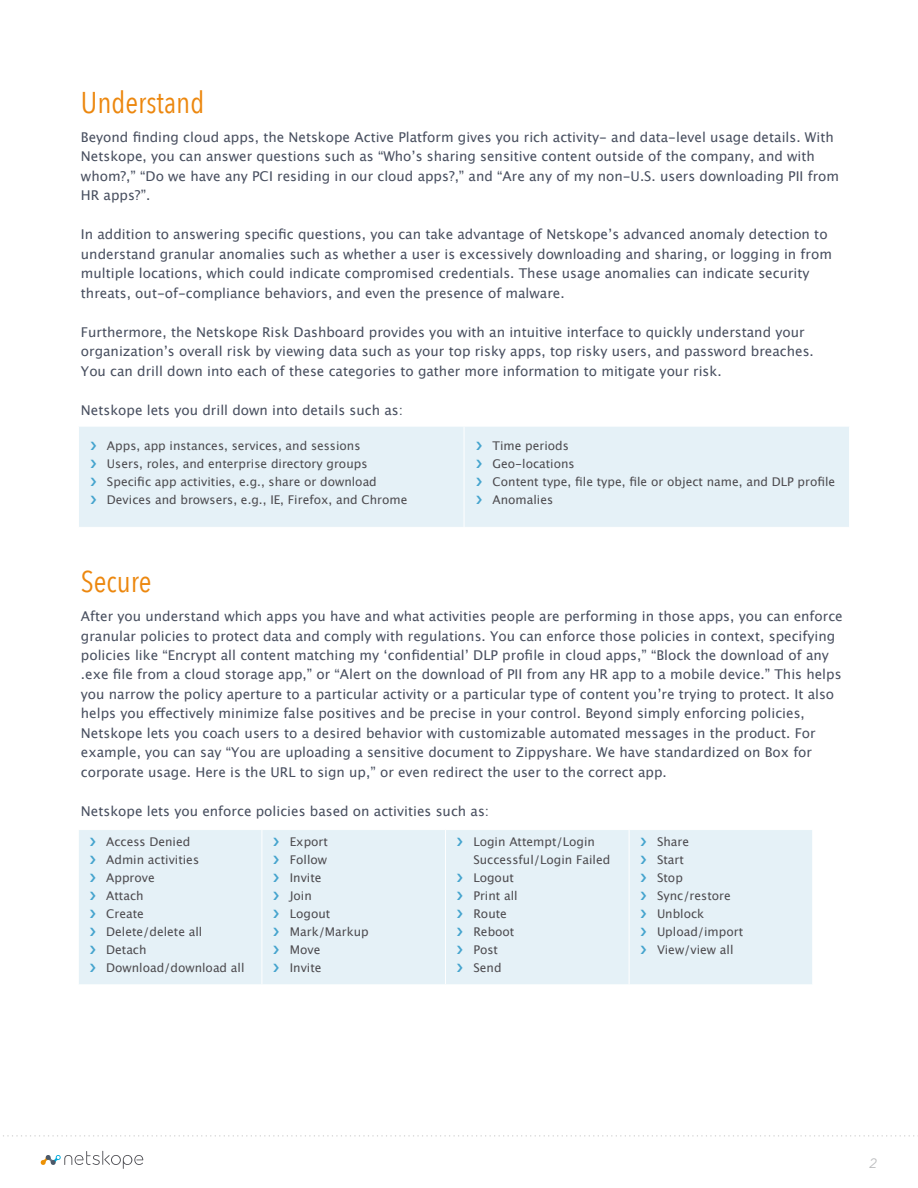
<style>
.page{position:relative;width:918px;height:1188px;background:#fff}
.page>*{position:absolute;margin:0;border:0;box-sizing:border-box;transform-origin:0 0}
.t1{font:30px "Avenir Next Condensed";color:#ec870e}
.t2{font:13.5px/19.5px "Lucida Grande";color:#484f5f}
.t3{font:italic 13.5px "Avenir Next";color:#babbbd}
.t4{font:12px/18px "Lucida Grande";color:#4d4b4f}
</style>
<div class="page">
<svg style="left:40px;top:1151px;width:103px;height:18px"></svg>
<svg style="left:3px;top:1135px;width:915px;height:2px"></svg>
<div style="left:79px;top:427px;width:770px;height:100px;background:#e5f1f7"></div>
<hr style="left:464px;top:427px;width:1px;height:100px;background:#fff">
<div style="left:79px;top:830px;width:733px;height:154px;background:#e5f1f7"></div>
<hr style="left:262px;top:830px;width:1px;height:154px;background:#fff">
<hr style="left:445px;top:830px;width:1px;height:154px;background:#fff">
<hr style="left:629px;top:830px;width:1px;height:154px;background:#fff">
<svg style="left:91px;top:442px;width:5px;height:8px"></svg>
<svg style="left:91px;top:460px;width:5px;height:8px"></svg>
<svg style="left:91px;top:478px;width:5px;height:8px"></svg>
<svg style="left:91px;top:496px;width:5px;height:8px"></svg>
<svg style="left:476px;top:442px;width:6px;height:8px"></svg>
<svg style="left:476px;top:460px;width:6px;height:8px"></svg>
<svg style="left:476px;top:478px;width:6px;height:8px"></svg>
<svg style="left:476px;top:496px;width:6px;height:8px"></svg>
<svg style="left:90px;top:838px;width:5px;height:8px"></svg>
<svg style="left:90px;top:856px;width:5px;height:8px"></svg>
<svg style="left:90px;top:874px;width:5px;height:8px"></svg>
<svg style="left:90px;top:892px;width:5px;height:8px"></svg>
<svg style="left:90px;top:910px;width:5px;height:8px"></svg>
<svg style="left:90px;top:928px;width:5px;height:8px"></svg>
<svg style="left:90px;top:946px;width:5px;height:8px"></svg>
<svg style="left:90px;top:964px;width:5px;height:8px"></svg>
<svg style="left:274px;top:838px;width:5px;height:8px"></svg>
<svg style="left:274px;top:856px;width:5px;height:8px"></svg>
<svg style="left:274px;top:874px;width:5px;height:8px"></svg>
<svg style="left:274px;top:892px;width:5px;height:8px"></svg>
<svg style="left:274px;top:910px;width:5px;height:8px"></svg>
<svg style="left:274px;top:928px;width:5px;height:8px"></svg>
<svg style="left:274px;top:946px;width:5px;height:8px"></svg>
<svg style="left:274px;top:964px;width:5px;height:8px"></svg>
<svg style="left:457px;top:838px;width:6px;height:8px"></svg>
<svg style="left:457px;top:874px;width:6px;height:8px"></svg>
<svg style="left:457px;top:892px;width:6px;height:8px"></svg>
<svg style="left:457px;top:910px;width:6px;height:8px"></svg>
<svg style="left:457px;top:928px;width:6px;height:8px"></svg>
<svg style="left:457px;top:946px;width:6px;height:8px"></svg>
<svg style="left:457px;top:964px;width:6px;height:8px"></svg>
<svg style="left:641px;top:838px;width:5px;height:8px"></svg>
<svg style="left:641px;top:856px;width:5px;height:8px"></svg>
<svg style="left:641px;top:874px;width:5px;height:8px"></svg>
<svg style="left:641px;top:892px;width:5px;height:8px"></svg>
<svg style="left:641px;top:910px;width:5px;height:8px"></svg>
<svg style="left:641px;top:928px;width:5px;height:8px"></svg>
<svg style="left:641px;top:946px;width:5px;height:8px"></svg>
<h1 class="t1" style="left:81px;top:89px;width:125px">Understand</h1>
<p class="t2" style="left:81px;top:127px;width:760px">Beyond finding cloud apps, the Netskope Active Platform gives you rich activity- and data-level usage details. With Netskope, you can answer questions such as “Who’s sharing sensitive content outside of the company, and with whom?,” “Do we have any PCI residing in our cloud apps?,” and “Are any of my non-U.S. users downloading PII from HR apps?”.</p>
<p class="t2" style="left:81px;top:225px;width:753px">In addition to answering specific questions, you can take advantage of Netskope’s advanced anomaly detection to understand granular anomalies such as whether a user is excessively downloading and sharing, or logging in from multiple locations, which could indicate compromised credentials. These usage anomalies can indicate security threats, out-of-compliance behaviors, and even the presence of malware.</p>
<p class="t2" style="left:81px;top:322px;width:734px">Furthermore, the Netskope Risk Dashboard provides you with an intuitive interface to quickly understand your organization’s overall risk by viewing data such as your top risky apps, top risky users, and password breaches.<br>You can drill down into each of these categories to gather more information to mitigate your risk.</p>
<p class="t2" style="left:81px;top:400px;width:324px">Netskope lets you drill down into details such as:</p>
<p class="t4" style="left:107px;top:437px;width:302px">Apps, app instances, services, and sessions<br>Users, roles, and enterprise directory groups Specific app activities, e.g., share or download Devices and browsers, e.g., IE, Firefox, and Chrome</p>
<p class="t4" style="left:493px;top:438px;width:344px">Time periods<br>Geo-locations<br>Content type, file type, file or object name, and DLP profile<br>Anomalies</p>
<h1 class="t1" style="left:81px;top:569px;width:72px">Secure</h1>
<p class="t2" style="left:81px;top:607px;width:763px">After you understand which apps you have and what activities people are performing in those apps, you can enforce granular policies to protect data and comply with regulations. You can enforce those policies in context, specifying policies like “Encrypt all content matching my ‘confidential’ DLP profile in cloud apps,” “Block the download of any .exe file from a cloud storage app,” or “Alert on the download of PII from any HR app to a mobile device.” This helps you narrow the policy aperture to a particular activity or a particular type of content you’re trying to protect. It also helps you effectively minimize false positives and be precise in your control. Beyond simply enforcing policies, Netskope lets you coach users to a desired behavior with customizable automated messages in the product. For example, you can say “You are uploading a sensitive document to Zippyshare. We have standardized on Box for corporate usage. Here is the URL to sign up,” or even redirect the user to the correct app.</p>
<p class="t2" style="left:81px;top:802px;width:410px">Netskope lets you enforce policies based on activities such as:</p>
<p class="t4" style="left:106px;top:833px;width:140px">Access Denied<br>Admin activities<br>Approve<br>Attach<br>Create<br>Delete/delete all<br>Detach<br>Download/download all</p>
<p class="t4" style="left:290px;top:833px;width:81px">Export<br>Follow<br>Invite<br>Join<br>Logout<br>Mark/Markup<br>Move<br>Invite</p>
<p class="t4" style="left:473px;top:833px;width:138px">Login Attempt/Login<br>Successful/Login Failed<br>Logout<br>Print all<br>Route<br>Reboot<br>Post<br>Send</p>
<p class="t4" style="left:657px;top:833px;width:88px">Share<br>Start<br>Stop<br>Sync/restore<br>Unblock<br>Upload/import<br>View/view all</p>
<p class="t3" style="left:869px;top:1156px;width:9px">2</p>
</div>
